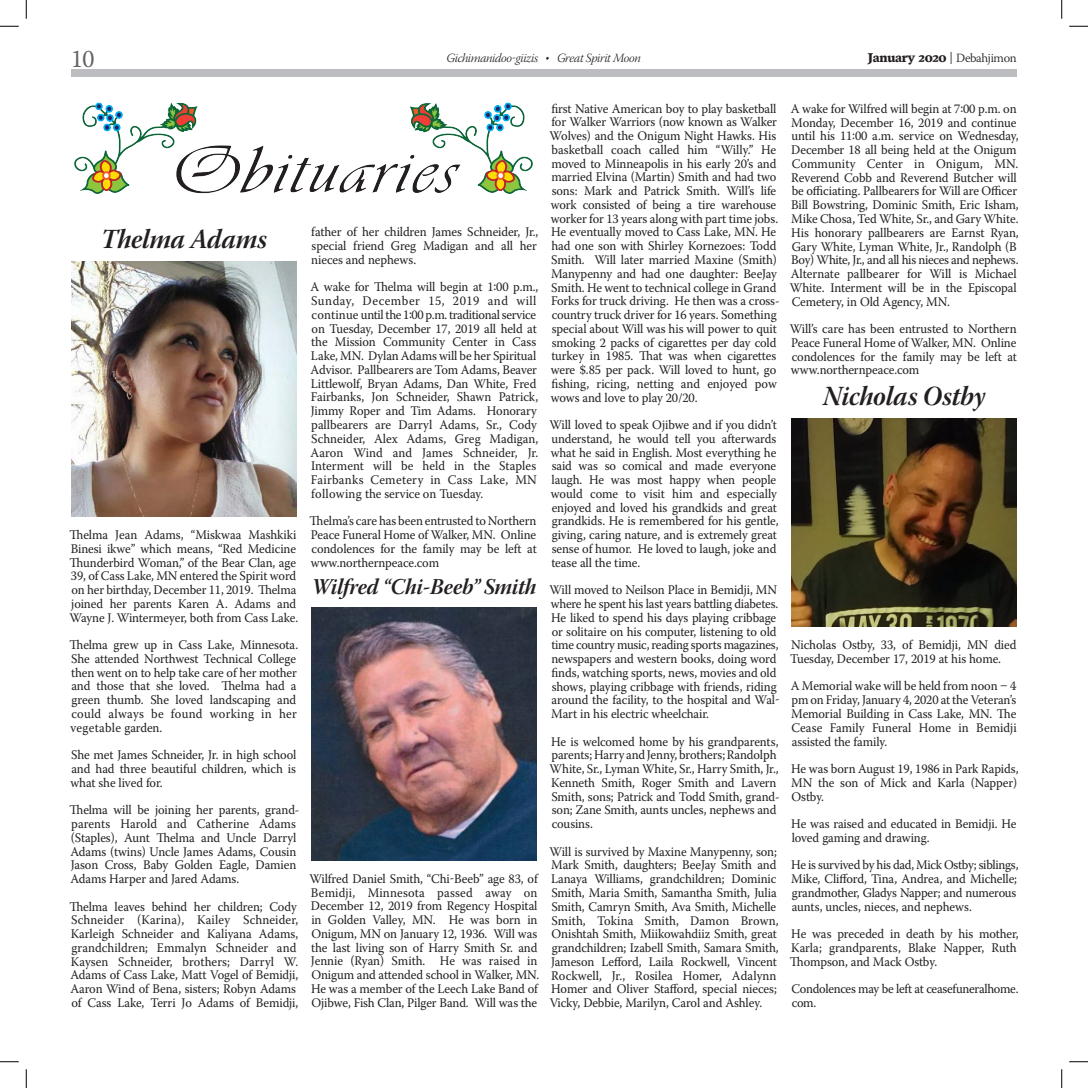
<style>
.page{position:relative;width:1088px;height:1088px;background:#fff}
.page>*{position:absolute;margin:0;border:0;box-sizing:border-box;transform-origin:0 0}
.obit_Name{font:27.5px "Warnock Pro Bold It Subh";letter-spacing:-.01em;color:#231f20;scale:.95 1}
.t1{font:25px "Warnock Pro";color:#636366;scale:.95 1}
.obit_Name-2{font:22.5px "Warnock Pro Bold It Subh";letter-spacing:-.01em;color:#231f20;scale:.95 1}
.Main_Text{font:13.12px/13.8px "Warnock Pro";letter-spacing:-.01em;color:#231f20;scale:.95 1}
.t2{font:12.5px "Warnock Pro Light It Subh";letter-spacing:-.025em;color:#231f20}
.t3{font:700 12.5px "Poynter Text";letter-spacing:-.025em;color:#231f20}
.s1{font-family:"Warnock Pro";font-weight:300}
</style>
<div class="page">
<div style="left:71px;top:69px;width:945px;height:8px;background:#bcbdc0"></div>
<img style="left:74px;top:102px;width:459px;height:92px">
<img style="left:311px;top:608px;width:225px;height:253px">
<img style="left:71px;top:261px;width:225px;height:255px">
<img style="left:791px;top:418px;width:225px;height:208px">
<svg style="left:0;top:25px;width:19px;height:2px"></svg>
<svg style="left:1069px;top:25px;width:19px;height:2px"></svg>
<svg style="left:0;top:1061px;width:19px;height:1px"></svg>
<svg style="left:1069px;top:1061px;width:19px;height:1px"></svg>
<svg style="left:25px;top:0;width:2px;height:19px"></svg>
<svg style="left:25px;top:1069px;width:2px;height:19px"></svg>
<svg style="left:1061px;top:0;width:1px;height:19px"></svg>
<svg style="left:1061px;top:1069px;width:1px;height:19px"></svg>
<h2 class="t1" style="left:71px;top:43px;width:26px">10</h2>
<p class="t2" style="left:446px;top:51px;width:196px">Gichimanidoo-giizis • Great Spirit Moon</p>
<p class="t3" style="left:867px;top:52px;width:150px">January 2020 <span class="s1">| Debahjimon</span></p>
<p class="obit_Name" style="left:101px;top:222px;width:176px">Thelma Adams</p>
<p class="Main_Text" style="left:69px;top:527px;width:242px">Thelma Jean Adams, “Miskwaa Mashkiki Binesi ikwe” which means, “Red Medicine Thunderbird Woman,” of the Bear Clan, age 39, of Cass Lake, MN entered the Spirit word on her birthday, December 11, 2019. Thelma joined her parents Karen A. Adams and Wayne J. Wintermeyer, both from Cass Lake.</p>
<p class="Main_Text" style="left:70px;top:637px;width:242px">Thelma grew up in Cass Lake, Minnesota.<br>She attended Northwest Technical College then went on to help take care of her mother and those that she loved. Thelma had a green thumb. She loved landscaping and could always be found working in her vegetable garden.</p>
<p class="Main_Text" style="left:71px;top:747px;width:239px;text-align:justify">She met James Schneider, Jr. in high school and had three beautiful children, which is what she lived for.</p>
<p class="Main_Text" style="left:70px;top:802px;width:243px">Thelma will be joining her parents, grand&shy;parents Harold and Catherine Adams (Staples), Aunt Thelma and Uncle Darryl Adams (twins) Uncle James Adams, Cousin Jason Cross, Baby Golden Eagle, Damien Adams Harper and Jared Adams.</p>
<p class="Main_Text" style="left:69px;top:899px;width:242px">Thelma leaves behind her children; Cody Schneider (Karina), Kailey Schneider, Karleigh Schneider and Kaliyana Adams, grandchildren; Emmalyn Schneider and Kaysen Schneider, brothers; Darryl W.<br>Adams of Cass Lake, Matt Vogel of Bemidji, Aaron Wind of Bena, sisters; Robyn Adams of Cass Lake, Terri Jo Adams of Bemidji,</p>
<p class="Main_Text" style="left:311px;top:225px;width:240px;text-align:justify">father of her children James Schneider, Jr., special friend Greg Madigan and all her nieces and nephews.</p>
<p class="Main_Text" style="left:310px;top:280px;width:241px">A wake for Thelma will begin at 1:00 p.m., Sunday, December 15, 2019 and will continue until the 1:00 p.m. traditional service on Tuesday, December 17, 2019 all held at the Mission Community Center in Cass Lake, MN. Dylan Adams will be her Spiritual Advisor. Pallbearers are Tom Adams, Beaver Littlewolf, Bryan Adams, Dan White, Fred Fairbanks, Jon Schneider, Shawn Patrick, Jimmy Roper and Tim Adams. Honorary pallbearers are Darryl Adams, Sr., Cody Schneider, Alex Adams, Greg Madigan, Aaron Wind and James Schneider, Jr.<br>Interment will be held in the Staples Fairbanks Cemetery in Cass Lake, MN following the service on Tuesday.</p>
<p class="Main_Text" style="left:310px;top:514px;width:240px;text-align:justify">Thelma’s care has been entrusted to Northern Peace Funeral Home of Walker, MN. Online condolences for the family may be left at www.northernpeace.com</p>
<p class="obit_Name-2" style="left:311px;top:573px;width:238px">Wilfred “Chi-Beeb” Smith</p>
<p class="Main_Text" style="left:309px;top:871px;width:243px">Wilfred Daniel Smith, “Chi-Beeb” age 83, of Bemidji, Minnesota passed away on December 12, 2019 from Regency Hospital in Golden Valley, MN. He was born in Onigum, MN on January 12, 1936. Will was the last living son of Harry Smith Sr. and Jennie (Ryan) Smith. He was raised in Onigum and attended school in Walker, MN.<br>He was a member of the Leech Lake Band of Ojibwe, Fish Clan, Pilger Band. Will was the</p>
<p class="Main_Text" style="left:549px;top:101px;width:244px">first Native American boy to play basketball for Walker Warriors (now known as Walker Wolves) and the Onigum Night Hawks. His basketball coach called him “Willy.” He moved to Minneapolis in his early 20’s and married Elvina (Martin) Smith and had two sons: Mark and Patrick Smith. Will’s life work consisted of being a tire warehouse worker for 13 years along with part time jobs.<br>He eventually moved to Cass Lake, MN. He had one son with Shirley Kornezoes: Todd Smith. Will later married Maxine (Smith)<br>Manypenny and had one daughter: BeeJay Smith. He went to technical college in Grand Forks for truck driving. He then was a cross&shy;country truck driver for 16 years. Something special about Will was his will power to quit smoking 2 packs of cigarettes per day cold turkey in 1985. That was when cigarettes were $.85 per pack. Will loved to hunt, go fishing, ricing, netting and enjoyed pow wows and love to play 20/20.</p>
<p class="Main_Text" style="left:549px;top:418px;width:242px">Will loved to speak Ojibwe and if you didn’t understand, he would tell you afterwards what he said in English. Most everything he said was so comical and made everyone laugh. He was most happy when people would come to visit him and especially enjoyed and loved his grandkids and great grandkids. He is remembered for his gentle, giving, caring nature, and is extremely great sense of humor. He loved to laugh, joke and tease all the time.</p>
<p class="Main_Text" style="left:549px;top:583px;width:244px">Will moved to Neilson Place in Bemidji, MN where he spent his last years battling diabetes.<br>He liked to spend his days playing cribbage or solitaire on his computer, listening to old time country music, reading sports magazines, newspapers and western books, doing word finds, watching sports, news, movies and old shows, playing cribbage with friends, riding around the facility, to the hospital and Wal-Mart in his electric wheelchair.</p>
<p class="Main_Text" style="left:549px;top:734px;width:244px">He is welcomed home by his grandparents, parents; Harry and Jenny, brothers; Randolph White, Sr., Lyman White, Sr., Harry Smith, Jr., Kenneth Smith, Roger Smith and Lavern Smith, sons; Patrick and Todd Smith, grand&shy;son; Zane Smith, aunts uncles, nephews and cousins.</p>
<p class="Main_Text" style="left:549px;top:844px;width:242px">Will is survived by Maxine Manypenny, son; Mark Smith, daughters; BeeJay Smith and Lanaya Williams, grandchildren; Dominic Smith, Maria Smith, Samantha Smith, Julia Smith, Camryn Smith, Ava Smith, Michelle Smith, Tokina Smith, Damon Brown, Onishtah Smith, Miikowahdiiz Smith, great grandchildren; Izabell Smith, Samara Smith, Jameson Lefford, Laila Rockwell, Vincent Rockwell, Jr., Rosilea Homer, Adalynn Homer and Oliver Stafford, special nieces; Vicky, Debbie, Marilyn, Carol and Ashley.</p>
<p class="Main_Text" style="left:789px;top:101px;width:242px">A wake for Wilfred will begin at 7:00 p.m. on Monday, December 16, 2019 and continue until his 11:00 a.m. service on Wednesday, December 18 all being held at the Onigum Community Center in Onigum, MN.<br>Reverend Cobb and Reverend Butcher will be officiating. Pallbearers for Will are Officer Bill Bowstring, Dominic Smith, Eric Isham, Mike Chosa, Ted White, Sr., and Gary White.<br>His honorary pallbearers are Earnst Ryan, Gary White, Lyman White, Jr., Randolph (B Boy) White, Jr., and all his nieces and nephews.<br>Alternate pallbearer for Will is Michael White. Interment will be in the Episcopal Cemetery, in Old Agency, MN.</p>
<p class="Main_Text" style="left:789px;top:322px;width:240px;text-align:justify">Will’s care has been entrusted to Northern Peace Funeral Home of Walker, MN. Online condolences for the family may be left at www.northernpeace.com</p>
<p class="obit_Name" style="left:822px;top:379px;width:173px">Nicholas Ostby</p>
<p class="Main_Text" style="left:790px;top:638px;width:240px">Nicholas Ostby, 33, of Bemidji, MN died<br>Tuesday, December 17, 2019 at his home.</p>
<p class="Main_Text" style="left:790px;top:679px;width:239px;text-align:justify">A Memorial wake will be held from noon – 4 pm on Friday, January 4, 2020 at the Veteran’s Memorial Building in Cass Lake, MN. The Cease Family Funeral Home in Bemidji assisted the family.</p>
<p class="Main_Text" style="left:791px;top:761px;width:241px;text-align:justify">He was born August 19, 1986 in Park Rapids, MN the son of Mick and Karla (Napper)<br>Ostby.</p>
<p class="Main_Text" style="left:791px;top:816px;width:238px">He was raised and educated in Bemidji. He loved gaming and drawing.</p>
<p class="Main_Text" style="left:791px;top:858px;width:241px">He is survived by his dad, Mick Ostby; siblings, Mike, Clifford, Tina, Andrea, and Michelle; grandmother, Gladys Napper; and numerous aunts, uncles, nieces, and nephews.</p>
<p class="Main_Text" style="left:790px;top:926px;width:242px">He was preceded in death by his mother,<br>Karla; grandparents, Blake Napper, Ruth<br>Thompson, and Mack Ostby.</p>
<p class="Main_Text" style="left:791px;top:981px;width:240px">Condolences may be left at ceasefuneralhome. com.</p>
</div>
